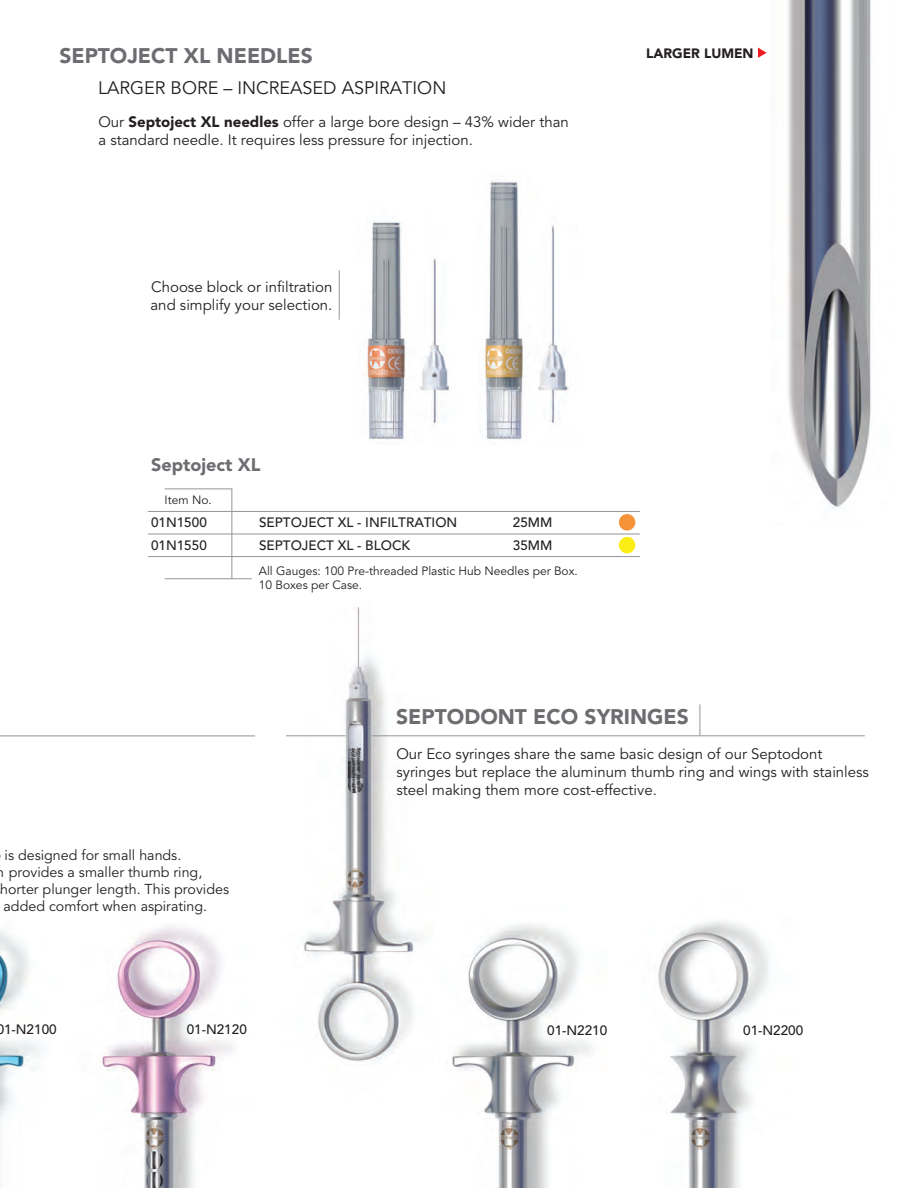
<style>
.page{position:relative;width:919px;height:1188px;background:#fff}
.page>*{position:absolute;margin:0;border:0;box-sizing:border-box;transform-origin:0 0}
.t1{font:900 21px "Avenir LT Std";color:#6c6d70}
.t2{font:18px "Avenir LT Std";color:#231f20}
.t3{font:900 18px "Avenir LT Std";color:#6c6d70}
.t4{font:15px/18px "Avenir LT Std";color:#231f20}
.t5{font:14.25px "Avenir LT Std";color:#231f20}
.t6{font:500 13.5px "Avenir LT Std";color:#231f20}
.t7{font:900 13.5px "Avenir LT Std";color:#231f20}
.t8{font:12px "Avenir LT Std";color:#231f20}
.s1{font-weight:900}
</style>
<div class="page">
<hr style="left:699px;top:704px;width:1px;height:31px;background:#939598">
<img style="left:0;top:931px;width:43px;height:201px">
<img style="left:102px;top:926px;width:131px;height:261px">
<img style="left:452px;top:921px;width:317px;height:266px">
<img style="left:286px;top:606px;width:148px;height:456px">
<hr style="left:0;top:735px;width:255px;height:1px;background:#939598">
<hr style="left:371px;top:735px;width:493px;height:1px;background:#939598">
<hr style="left:286px;top:735px;width:59px;height:1px;background:#939598">
<img style="left:788px;top:0;width:83px;height:509px">
<img style="left:364px;top:221px;width:85px;height:219px">
<img style="left:483px;top:179px;width:86px;height:261px">
<hr style="left:231px;top:488px;width:1px;height:90px;background:#939598">
<hr style="left:148px;top:556px;width:491px;height:1px;background:#939598">
<hr style="left:148px;top:533px;width:491px;height:1px;background:#939598">
<hr style="left:148px;top:511px;width:491px;height:1px;background:#939598">
<hr style="left:164px;top:578px;width:87px;height:1px;background:#939598">
<hr style="left:164px;top:488px;width:68px;height:1px;background:#939598">
<div style="left:618px;top:514px;width:17px;height:16px;background:#f69238;border-radius:50%"></div>
<div style="left:618px;top:536px;width:17px;height:17px;background:#fcee14;border-radius:50%"></div>
<hr style="left:338px;top:270px;width:1px;height:49px;background:#939598">
<svg style="left:757px;top:48px;width:9px;height:10px"></svg>
<p class="t1" style="left:59px;top:43px;width:255px">SEPTOJECT XL NEEDLES</p>
<p class="t2" style="left:98px;top:78px;width:349px">LARGER BORE – INCREASED ASPIRATION</p>
<p class="t4" style="left:98px;top:113px;width:471px">Our <span class="s1">Septoject XL needles</span> offer a large bore design – 43% wider than a standard needle. It requires less pressure for injection.</p>
<p class="t4" style="left:150px;top:278px;width:183px">Choose block or infiltration and simplify your selection.</p>
<p class="t3" style="left:151px;top:454px;width:111px">Septoject XL</p>
<p class="t8" style="left:164px;top:493px;width:49px">Item No.</p>
<p class="t6" style="left:151px;top:514px;width:57px">01N1500</p>
<p class="t6" style="left:259px;top:514px;width:200px">SEPTOJECT XL - INFILTRATION</p>
<p class="t6" style="left:512px;top:514px;width:41px">25MM</p>
<p class="t6" style="left:151px;top:537px;width:57px">01N1550</p>
<p class="t6" style="left:259px;top:537px;width:153px">SEPTOJECT XL - BLOCK</p>
<p class="t6" style="left:512px;top:537px;width:41px">35MM</p>
<p class="t8" style="left:259px;top:564px;width:320px">All Gauges: 100 Pre-threaded Plastic Hub Needles per Box.</p>
<p class="t8" style="left:259px;top:577px;width:105px">10 Boxes per Case.</p>
<p class="t7" style="left:646px;top:45px;width:109px">LARGER LUMEN</p>
<p class="t5" style="left:5px;top:846px;width:178px">is designed for small hands.</p>
<p class="t5" style="left:-3px;top:863px;width:207px">n provides a smaller thumb ring,</p>
<p class="t5" style="left:0;top:880px;width:230px">horter plunger length. This provides</p>
<p class="t5" style="left:4px;top:898px;width:205px">added comfort when aspirating.</p>
<p class="t1" style="left:396px;top:704px;width:294px">SEPTODONT ECO SYRINGES</p>
<p class="t4" style="left:396px;top:744px;width:474px">Our Eco syringes share the same basic design of our Septodont syringes but replace the aluminum thumb ring and wings with stainless steel making them more cost-effective.</p>
<p class="t6" style="left:-3px;top:1021px;width:62px">01-N2100</p>
<p class="t6" style="left:187px;top:1021px;width:62px">01-N2120</p>
<p class="t6" style="left:547px;top:1021px;width:62px">01-N2210</p>
<p class="t6" style="left:742px;top:1021px;width:62px">01-N2200</p>
</div>
